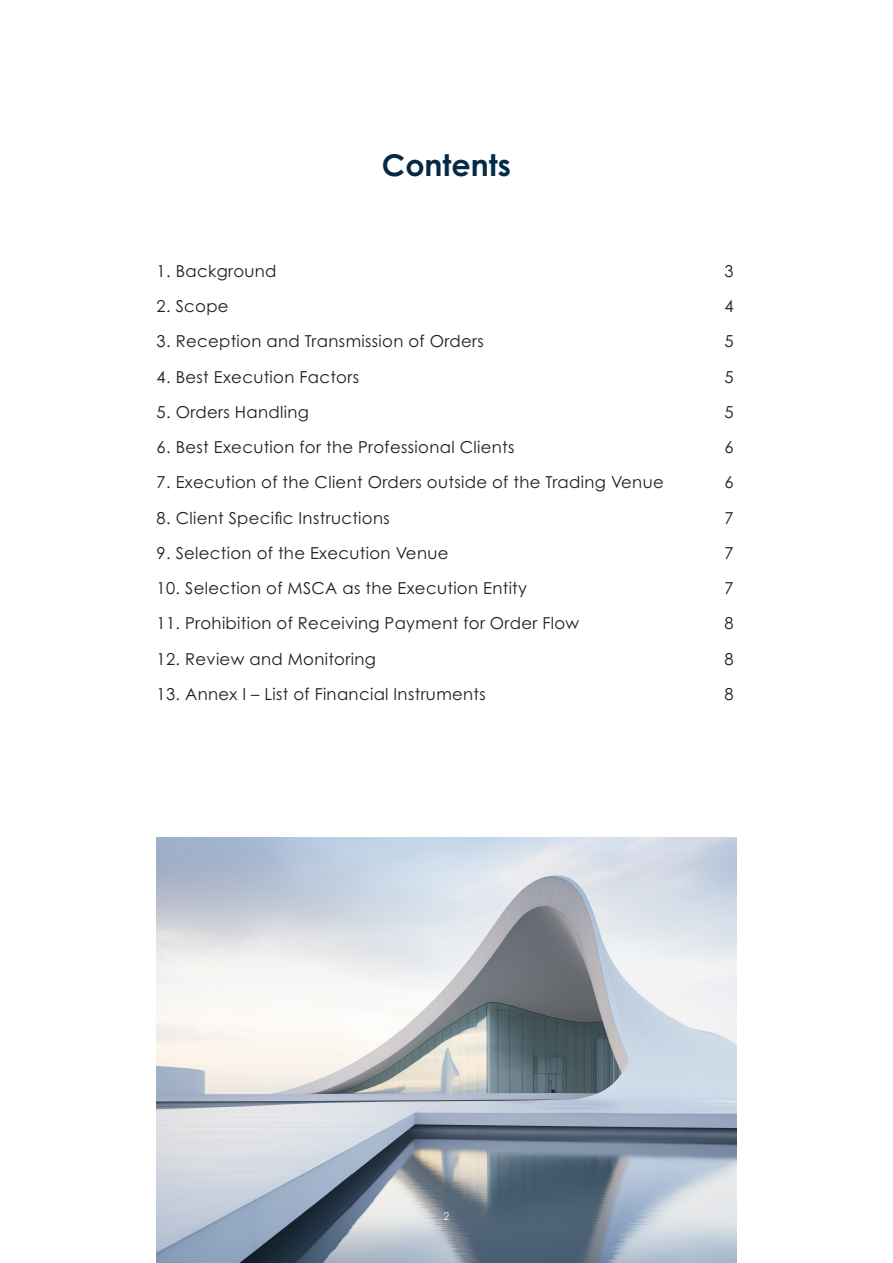
<style>
.page{position:relative;width:893px;height:1263px;background:#fff}
.page>*{position:absolute;margin:0;border:0;box-sizing:border-box;transform-origin:0 0}
.t1{font:700 30px "Century Gothic Pro";color:#042a46}
.t2{font:16.5px "Century Gothic Pro";letter-spacing:.02em;color:#231f20}
.t3{font:10.5px "Century Gothic Pro";color:#fff}
</style>
<div class="page">
<img style="left:157px;top:838px;width:579px;height:425px">
<p class="t1" style="left:382px;top:147px;width:130px">Contents</p>
<p class="t2" style="left:157px;top:261px;width:121px">1. Background</p>
<p class="t2" style="left:725px;top:261px;width:11px">3</p>
<p class="t2" style="left:157px;top:296px;width:74px">2. Scope</p>
<p class="t2" style="left:725px;top:296px;width:11px">4</p>
<p class="t2" style="left:157px;top:331px;width:329px">3. Reception and Transmission of Orders</p>
<p class="t2" style="left:725px;top:331px;width:11px">5</p>
<p class="t2" style="left:157px;top:367px;width:204px">4. Best Execution Factors</p>
<p class="t2" style="left:725px;top:367px;width:11px">5</p>
<p class="t2" style="left:157px;top:402px;width:154px">5. Orders Handling</p>
<p class="t2" style="left:725px;top:402px;width:11px">5</p>
<p class="t2" style="left:157px;top:437px;width:359px">6. Best Execution for the Professional Clients</p>
<p class="t2" style="left:725px;top:437px;width:11px">6</p>
<p class="t2" style="left:157px;top:472px;width:509px">7. Execution of the Client Orders outside of the Trading Venue</p>
<p class="t2" style="left:725px;top:472px;width:11px">6</p>
<p class="t2" style="left:157px;top:508px;width:235px">8. Client Specific Instructions</p>
<p class="t2" style="left:725px;top:508px;width:11px">7</p>
<p class="t2" style="left:157px;top:543px;width:293px">9. Selection of the Execution Venue</p>
<p class="t2" style="left:725px;top:543px;width:11px">7</p>
<p class="t2" style="left:157px;top:578px;width:372px">10. Selection of MSCA as the Execution Entity</p>
<p class="t2" style="left:725px;top:578px;width:11px">7</p>
<p class="t2" style="left:157px;top:613px;width:424px">11. Prohibition of Receiving Payment for Order Flow</p>
<p class="t2" style="left:725px;top:613px;width:11px">8</p>
<p class="t2" style="left:157px;top:649px;width:221px">12. Review and Monitoring</p>
<p class="t2" style="left:725px;top:649px;width:11px">8</p>
<p class="t2" style="left:157px;top:684px;width:331px">13. Annex I – List of Financial Instruments</p>
<p class="t2" style="left:725px;top:684px;width:11px">8</p>
<p class="t3" style="left:444px;top:1210px;width:7px">2</p>
</div>
